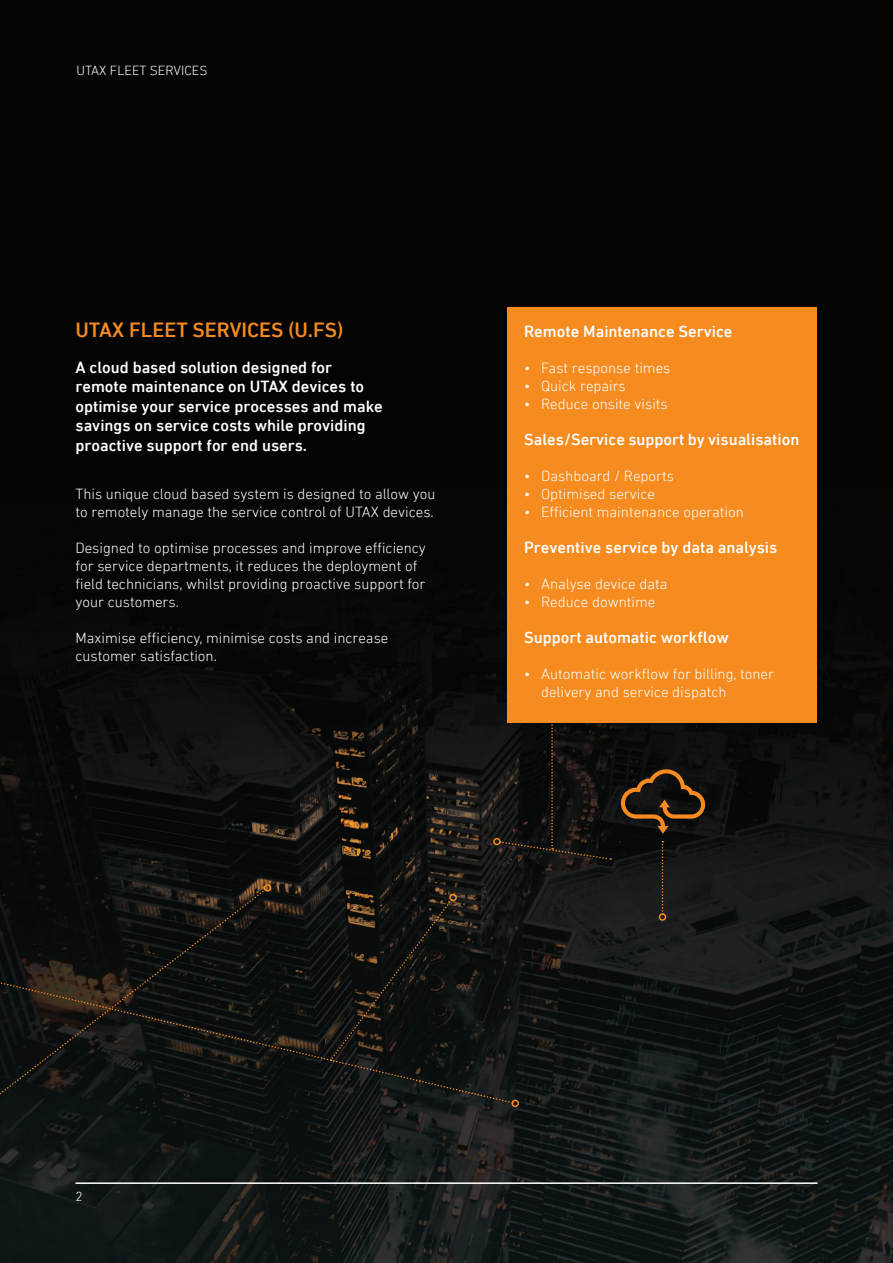
<style>
.page{position:relative;width:893px;height:1263px;background:#fff}
.page>*{position:absolute;margin:0;border:0;box-sizing:border-box;transform-origin:0 0}
.Main_header_2{font:500 21px "DIN Next LT Pro";color:#f68b1f}
.First_paragraph{font:500 16.5px/19.5px "DIN Next LT Pro";color:#fff}
.Body_Subheader_2{font:500 16.5px "DIN Next LT Pro";color:#fff}
.t1{font:300 15px/18px "DIN Next LT Pro";color:#fff}
.t2{font:300 13.5px "DIN Next LT Pro";color:#fff}
</style>
<div class="page">
<img style="left:0;top:0;width:893px;height:1263px">
<div style="left:507px;top:307px;width:309px;height:416px;background:#f68b1f"></div>
<svg style="left:0;top:888px;width:266px;height:273px;background:#0f1211"></svg>
<div style="left:264px;top:884px;width:7px;height:8px;border:2px solid #f68b1f;border-radius:50%"></div>
<svg style="left:0;top:973px;width:513px;height:131px;background:#141513"></svg>
<div style="left:511px;top:1100px;width:8px;height:7px;border:2px solid #f68b1f;border-radius:50%"></div>
<svg style="left:330px;top:899px;width:122px;height:162px;background:#141411"></svg>
<div style="left:449px;top:894px;width:8px;height:7px;border:2px solid #f68b1f;border-radius:50%"></div>
<div style="left:493px;top:838px;width:8px;height:7px;border:2px solid #f68b1f;border-radius:50%"></div>
<svg style="left:500px;top:715px;width:111px;height:145px;background:#1e1710"></svg>
<svg style="left:662px;top:841px;width:1px;height:72px"></svg>
<div style="left:659px;top:913px;width:7px;height:8px;border:2px solid #f68b1f;border-radius:50%"></div>
<svg style="left:621px;top:769px;width:84px;height:65px;background:#372512"></svg>
<hr style="left:75px;top:1182px;width:742px;height:2px;background:#fff">
<p class="t2" style="left:77px;top:62px;width:132px">UTAX FLEET SERVICES</p>
<p class="Main_header_2" style="left:75px;top:318px;width:269px">UTAX FLEET SERVICES (U.FS)</p>
<p class="First_paragraph" style="left:75px;top:357px;width:309px">A cloud based solution designed for remote maintenance on UTAX devices to optimise your service processes and make savings on service costs while providing proactive support for end users.</p>
<p class="t1" style="left:75px;top:485px;width:362px">This unique cloud based system is designed to allow you to remotely manage the service control of UTAX devices.</p>
<p class="t1" style="left:75px;top:539px;width:352px">Designed to optimise processes and improve efficiency for service departments, it reduces the deployment of field technicians, whilst providing proactive support for your customers.</p>
<p class="t1" style="left:75px;top:629px;width:314px">Maximise efficiency, minimise costs and increase customer satisfaction.</p>
<p class="Body_Subheader_2" style="left:524px;top:322px;width:210px">Remote Maintenance Service</p>
<p class="t1" style="left:524px;top:359px;width:148px">• Fast response times</p>
<p class="t1" style="left:524px;top:377px;width:103px">• Quick repairs</p>
<p class="t1" style="left:524px;top:395px;width:145px">• Reduce onsite visits</p>
<p class="Body_Subheader_2" style="left:524px;top:430px;width:277px">Sales/Service support by visualisation</p>
<p class="t1" style="left:524px;top:467px;width:151px">• Dashboard / Reports</p>
<p class="t1" style="left:524px;top:485px;width:132px">• Optimised service</p>
<p class="t1" style="left:524px;top:503px;width:221px">• Efficient maintenance operation</p>
<p class="Body_Subheader_2" style="left:524px;top:538px;width:255px">Preventive service by data analysis</p>
<p class="t1" style="left:524px;top:575px;width:145px">• Analyse device data</p>
<p class="t1" style="left:524px;top:593px;width:133px">• Reduce downtime</p>
<p class="Body_Subheader_2" style="left:524px;top:628px;width:206px">Support automatic workflow</p>
<p class="t1" style="left:541px;top:665px;width:234px;text-indent:-17px">• Automatic workflow for billing, toner delivery and service dispatch</p>
<p class="t2" style="left:75px;top:1189px;width:9px">2</p>
</div>
